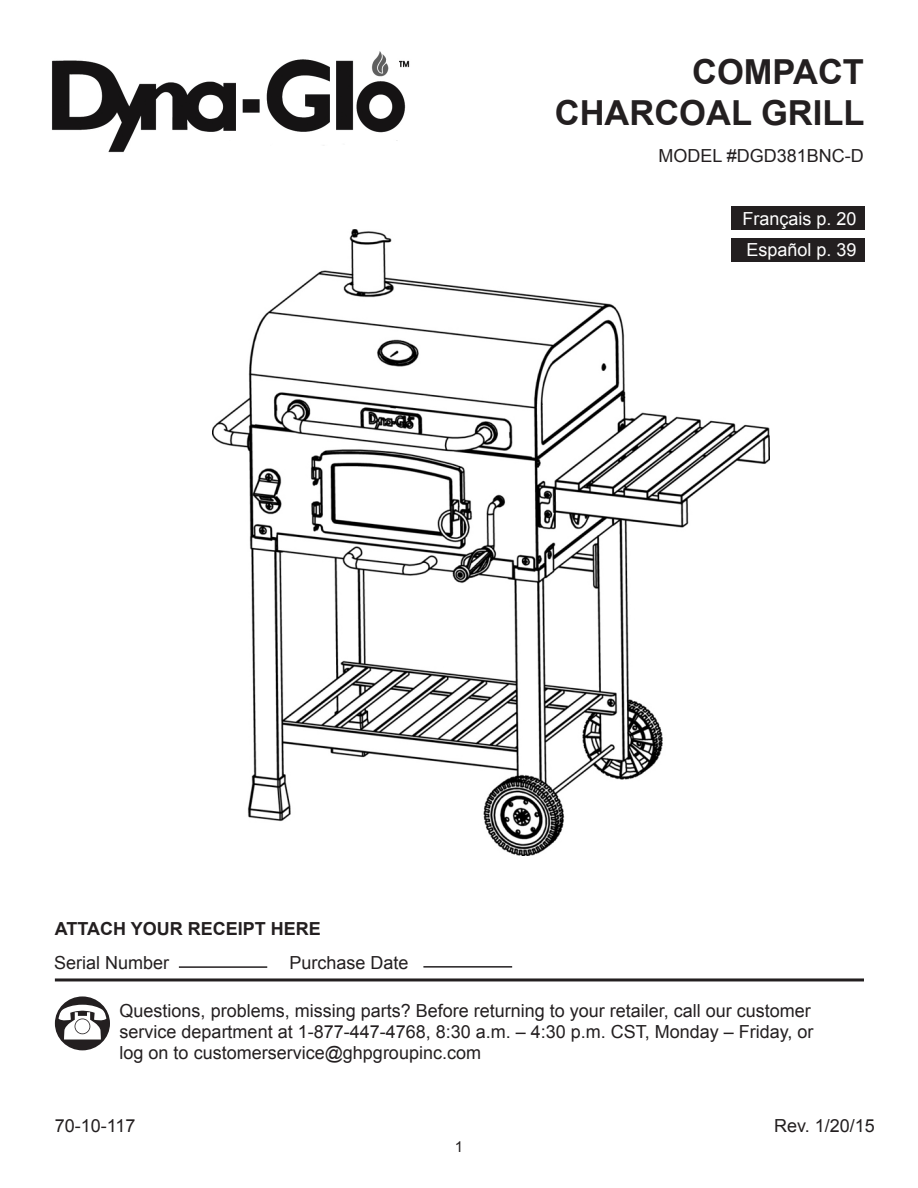
<style>
.page{position:relative;width:918px;height:1188px;background:#fff}
.page>*{position:absolute;margin:0;border:0;box-sizing:border-box;transform-origin:0 0}
.t1{font:700 34.5px/41.4px "Arial";color:#231f20;text-align:right}
.t2{font:18px/21px "Arial";color:#231f20}
.t3{font:18px "Arial";color:#fff}
.t4{font:700 18px "Arial";color:#231f20}
.t5{font:15px "Arial";color:#231f20}
</style>
<div class="page">
<img style="left:213px;top:229px;width:556px;height:627px">
<div style="left:55px;top:996px;width:55px;height:54px;background:#231f20;border-radius:50%"></div>
<svg style="left:59px;top:1005px;width:47px;height:35px"></svg>
<svg style="left:75px;top:1019px;width:15px;height:15px"></svg>
<div style="left:75px;top:1019px;width:15px;height:14px;background:#fff;border-radius:50%"></div>
<hr style="left:179px;top:966px;width:88px;height:2px;background:#231f20">
<hr style="left:423px;top:966px;width:89px;height:2px;background:#231f20">
<hr style="left:55px;top:978px;width:809px;height:3px;background:#231f20">
<div style="left:732px;top:207px;width:133px;height:23px;background:#231f20"></div>
<div style="left:732px;top:239px;width:133px;height:23px;background:#231f20"></div>
<img style="left:52px;top:51px;width:358px;height:102px">
<p class="t1" style="left:555px;top:52px;width:311px">COMPACT<br>CHARCOAL GRILL</p>
<p class="t2" style="left:659px;top:145px;width:207px">MODEL #DGD381BNC-D</p>
<p class="t3" style="left:743px;top:206px;width:116px">Français p. 20</p>
<p class="t4" style="left:55px;top:917px;width:268px">ATTACH YOUR RECEIPT HERE</p>
<p class="t2" style="left:54px;top:952px;width:117px">Serial Number</p>
<p class="t2" style="left:289px;top:952px;width:121px">Purchase Date</p>
<p class="t3" style="left:746px;top:238px;width:112px">Español p. 39</p>
<p class="t2" style="left:120px;top:1000px;width:696px">Questions, problems, missing parts? Before returning to your retailer, call our customer service department at 1-877-447-4768, 8:30 a.m. – 4:30 p.m. CST, Monday – Friday, or log on to customerservice@ghpgroupinc.com</p>
<p class="t2" style="left:55px;top:1115px;width:82px">70-10-117</p>
<p class="t5" style="left:455px;top:1136px;width:10px">1</p>
<p class="t2" style="left:774px;top:1115px;width:102px">Rev. 1/20/15</p>
</div>
